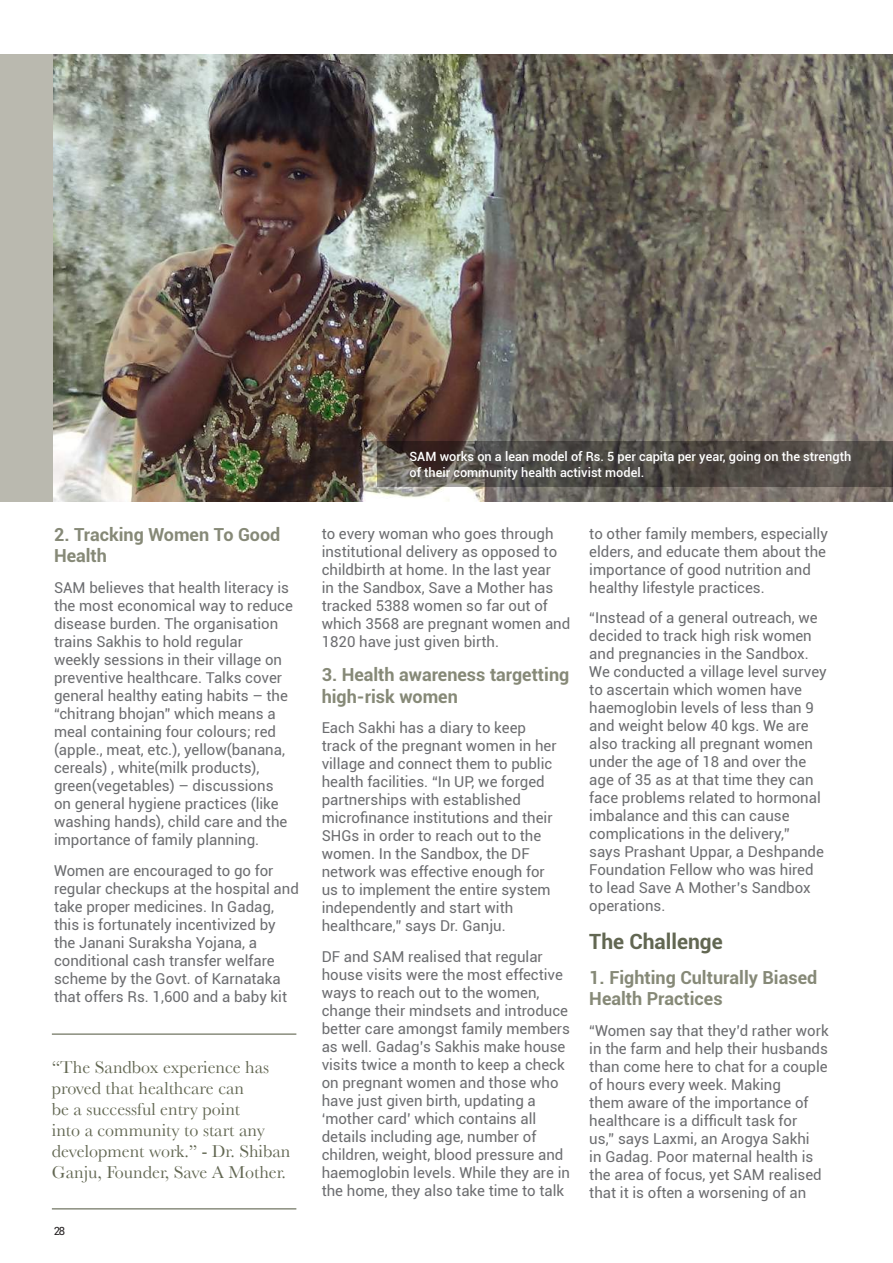
<style>
.page{position:relative;width:893px;height:1263px;background:#fff}
.page>*{position:absolute;margin:0;border:0;box-sizing:border-box;transform-origin:0 0}
.t1{font:700 21px "Roboto";color:#626752}
.t2{font:18px/21px "Baskerville";color:#626752}
.t3{font:700 18px/21.6px "Roboto";color:#868977}
.t4{font:15px/18px "Roboto";color:#6c6d70}
.t5{font:500 12.75px/15.3px "Roboto";color:#fff}
.t6{font:11.25px "Roboto";color:#231f20}
</style>
<div class="page">
<div style="left:0;top:54px;width:893px;height:448px;background:#bab9af"></div>
<img style="left:54px;top:54px;width:839px;height:448px">
<hr style="left:52px;top:1208px;width:244px;height:1px;background:#626752">
<hr style="left:52px;top:1033px;width:244px;height:2px;background:#626752">
<svg style="left:377px;top:441px;width:516px;height:46px;background:#524d48"></svg>
<p class="t3" style="left:54px;top:523px;width:228px">2. Tracking Women To Good<br>Health</p>
<p class="t4" style="left:54px;top:578px;width:240px">SAM believes that health literacy is the most economical way to reduce disease burden. The organisation trains Sakhis to hold regular<br>weekly sessions in their village on preventive healthcare. Talks cover general healthy eating habits – the “chitrang bhojan” which means a meal containing four colours; red (apple., meat, etc.), yellow(banana, cereals) , white(milk products), green(vegetables) – discussions on general hygiene practices (like washing hands), child care and the importance of family planning.</p>
<p class="t4" style="left:54px;top:861px;width:246px">Women are encouraged to go for regular checkups at the hospital and take proper medicines. In Gadag, this is fortunately incentivized by the Janani Suraksha Yojana, a conditional cash transfer welfare scheme by the Govt. of Karnataka that offers Rs. 1,600 and a baby kit</p>
<p class="t2" style="left:52px;top:1056px;width:240px">“The Sandbox experience has proved that healthcare can<br>be a successful entry point<br>into a community to start any development work.” - Dr. Shiban<br>Ganju, Founder, Save A Mother.</p>
<p class="t6" style="left:54px;top:1223px;width:13px">28</p>
<p class="t5" style="left:409px;top:449px;width:443px">SAM works on a lean model of Rs. 5 per capita per year, going on the strength of their community health activist model.</p>
<p class="t4" style="left:322px;top:524px;width:250px">to every woman who goes through institutional delivery as opposed to childbirth at home. In the last year<br>in the Sandbox, Save a Mother has tracked 5388 women so far out of which 3568 are pregnant women and<br>1820 have just given birth.</p>
<p class="t3" style="left:322px;top:663px;width:249px">3. Health awareness targetting high-risk women</p>
<p class="t4" style="left:322px;top:718px;width:236px">Each Sakhi has a diary to keep track of the pregnant women in her village and connect them to public health facilities. “In UP, we forged partnerships with established microfinance institutions and their<br>SHGs in order to reach out to the women. In the Sandbox, the DF network was effective enough for us to implement the entire system independently and start with healthcare,” says Dr. Ganju.</p>
<p class="t4" style="left:322px;top:947px;width:250px">DF and SAM realised that regular house visits were the most effective ways to reach out to the women, change their mindsets and introduce better care amongst family members as well. Gadag’s Sakhis make house visits twice a month to keep a check on pregnant women and those who have just given birth, updating a ‘mother card’ which contains all details including age, number of children, weight, blood pressure and haemoglobin levels. While they are in the home, they also take time to talk</p>
<p class="t4" style="left:589px;top:524px;width:240px">to other family members, especially elders, and educate them about the importance of good nutrition and healthy lifestyle practices.</p>
<p class="t4" style="left:589px;top:608px;width:239px">“Instead of a general outreach, we decided to track high risk women and pregnancies in the Sandbox.<br>We conducted a village level survey to ascertain which women have haemoglobin levels of less than 9 and weight below 40 kgs. We are also tracking all pregnant women under the age of 18 and over the age of 35 as at that time they can face problems related to hormonal imbalance and this can cause complications in the delivery,”<br>says Prashant Uppar, a Deshpande<br>Foundation Fellow who was hired to lead Save A Mother’s Sandbox operations.</p>
<h1 class="t1" style="left:589px;top:927px;width:135px">The Challenge</h1>
<p class="t3" style="left:589px;top:966px;width:229px">1. Fighting Culturally Biased<br>Health Practices</p>
<p class="t4" style="left:589px;top:1021px;width:241px">“Women say that they’d rather work in the farm and help their husbands than come here to chat for a couple of hours every week. Making<br>them aware of the importance of healthcare is a difficult task for<br>us,” says Laxmi, an Arogya Sakhi<br>in Gadag. Poor maternal health is the area of focus, yet SAM realised that it is often a worsening of an</p>
</div>
